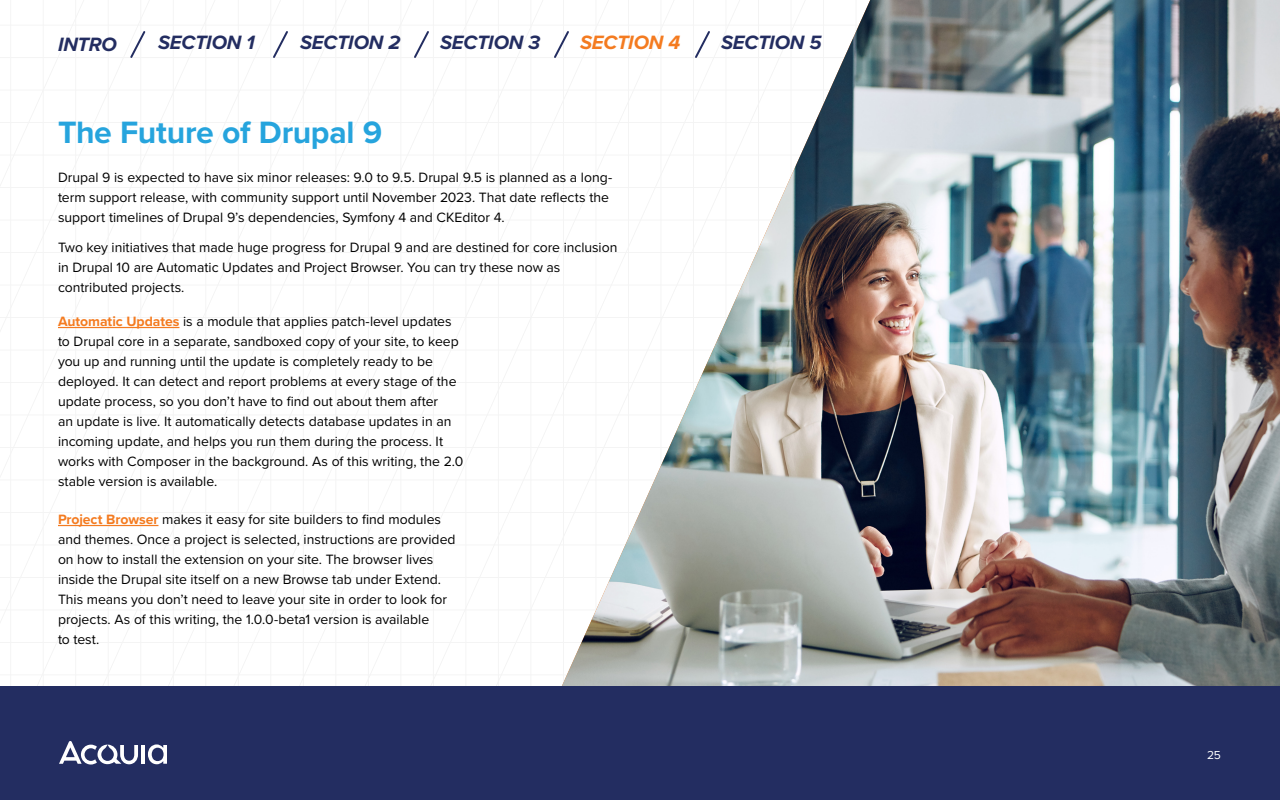
<style>
.page{position:relative;width:1280px;height:800px;background:#fff}
.page>*{position:absolute;margin:0;border:0;box-sizing:border-box;transform-origin:0 0}
.t1{font:700 32px "Proxima Nova";letter-spacing:-.01em;color:#26a4dd}
.t2{font:italic 700 20px "Proxima Nova";letter-spacing:-.005em;color:#232d61}
.t3{font:italic 700 20px "Proxima Nova";letter-spacing:-.005em;color:#f47b20}
.t4{font:14px/20px "Proxima Nova";color:#000}
.t5{font:12px "Proxima Nova";color:#fff}
.s1{font-weight:700;color:#f47b20}
</style>
<div class="page">
<svg style="left:155px;top:3px;width:66px;height:681px"></svg>
<svg style="left:90px;top:4px;width:65px;height:681px"></svg>
<svg style="left:0;top:7px;width:90px;height:679px"></svg>
<img style="left:558px;top:0;width:722px;height:686px">
<div style="left:0;top:686px;width:1280px;height:114px;background:#232d61"></div>
<hr style="left:58px;top:327px;width:121px;height:1px;background:#f47b20">
<hr style="left:58px;top:525px;width:100px;height:1px;background:#f47b20">
<hr style="left:142px;top:745px;width:3px;height:19px;background:#fff">
<svg style="left:59px;top:741px;width:79px;height:24px"></svg>
<svg style="left:148px;top:744px;width:19px;height:20px"></svg>
<svg style="left:129px;top:29px;width:18px;height:31px"></svg>
<svg style="left:271px;top:31px;width:19px;height:27px"></svg>
<svg style="left:412px;top:31px;width:19px;height:27px"></svg>
<svg style="left:552px;top:29px;width:19px;height:31px"></svg>
<svg style="left:693px;top:29px;width:19px;height:31px"></svg>
<h2 class="t2" style="left:58px;top:29px;width:60px">INTRO</h2>
<h2 class="t2" style="left:158px;top:27px;width:98px">SECTION 1</h2>
<h2 class="t2" style="left:300px;top:27px;width:102px">SECTION 2</h2>
<h2 class="t2" style="left:440px;top:27px;width:102px">SECTION 3</h2>
<h2 class="t3" style="left:580px;top:27px;width:102px">SECTION 4</h2>
<h2 class="t2" style="left:721px;top:27px;width:102px">SECTION 5</h2>
<h1 class="t1" style="left:58px;top:109px;width:326px">The Future of Drupal 9</h1>
<p class="t4" style="left:58px;top:168px;width:556px">Drupal 9 is expected to have six minor releases: 9.0 to 9.5. Drupal 9.5 is planned as a long&shy;term support release, with community support until November 2023. That date reflects the support timelines of Drupal 9’s dependencies, Symfony 4 and CKEditor 4.</p>
<p class="t4" style="left:58px;top:238px;width:561px">Two key initiatives that made huge progress for Drupal 9 and are destined for core inclusion in Drupal 10 are Automatic Updates and Project Browser. You can try these now as contributed projects.</p>
<p class="t4" style="left:58px;top:311px;width:407px"><span class="s1">Automatic Updates</span> is a module that applies patch-level updates to Drupal core in a separate, sandboxed copy of your site, to keep you up and running until the update is completely ready to be deployed. It can detect and report problems at every stage of the update process, so you don’t have to find out about them after<br>an update is live. It automatically detects database updates in an incoming update, and helps you run them during the process. It works with Composer in the background. As of this writing, the 2.0 stable version is available.</p>
<p class="t4" style="left:58px;top:509px;width:399px"><span class="s1">Project Browser</span> makes it easy for site builders to find modules and themes. Once a project is selected, instructions are provided on how to install the extension on your site. The browser lives inside the Drupal site itself on a new Browse tab under Extend.<br>This means you don’t need to leave your site in order to look for projects. As of this writing, the 1.0.0-beta1 version is available<br>to test.</p>
<p class="t5" style="left:1207px;top:748px;width:15px">25</p>
</div>
